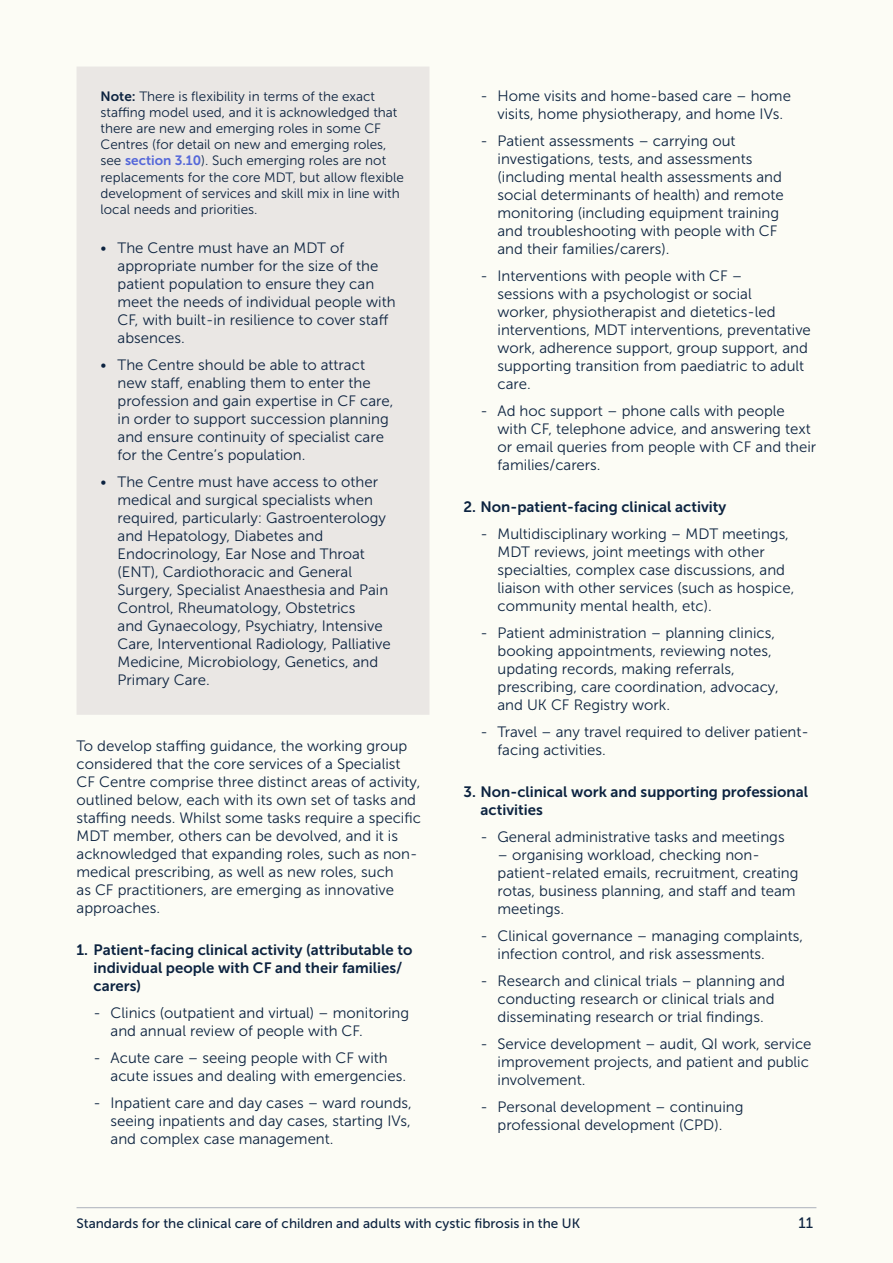
<style>
.page{position:relative;width:893px;height:1263px;background:#fcfcf5}
.page>*{position:absolute;margin:0;border:0;box-sizing:border-box;transform-origin:0 0}
.t1{font:15px/18px "Museo Sans 300";color:#0c2340}
.t2{font:15px/18px "Museo Sans 700";color:#0c2340}
.t3{font:15px "Museo Sans 500";color:#0c2340}
.t4{font:13.5px/16.2px "Museo Sans 300";color:#0c2340}
.t5{font:13.5px "Museo Sans 500";color:#0c2340}
.s1{font-family:"Museo Sans 700"}
.s2{font-family:"Museo Sans 700";color:#5467d9}
</style>
<div class="page">
<hr style="left:77px;top:1207px;width:739px;height:1px;background:#abb0bb">
<div style="left:89px;top:79px;width:328px;height:624px;background:#eae7e4"></div>
<div style="left:77px;top:67px;width:352px;height:648px;border:24px solid #eae7e4"></div>
<p class="t4" style="left:101px;top:88px;width:305px"><span class="s1">Note:</span> There is flexibility in terms of the exact staffing model used, and it is acknowledged that there are new and emerging roles in some CF Centres (for detail on new and emerging roles, see <span class="s2">section 3.10</span>). Such emerging roles are not replacements for the core MDT, but allow flexible development of services and skill mix in line with local needs and priorities.</p>
<p class="t1" style="left:118px;top:239px;width:280px;text-indent:-17px">• The Centre must have an MDT of appropriate number for the size of the patient population to ensure they can meet the needs of individual people with CF, with built-in resilience to cover staff absences.</p>
<p class="t1" style="left:118px;top:356px;width:277px;text-indent:-17px">• The Centre should be able to attract new staff, enabling them to enter the profession and gain expertise in CF care, in order to support succession planning and ensure continuity of specialist care for the Centre’s population.</p>
<p class="t1" style="left:118px;top:473px;width:275px;text-indent:-17px">• The Centre must have access to other medical and surgical specialists when required, particularly: Gastroenterology and Hepatology, Diabetes and Endocrinology, Ear Nose and Throat (ENT), Cardiothoracic and General Surgery, Specialist Anaesthesia and Pain Control, Rheumatology, Obstetrics<br>and Gynaecology, Psychiatry, Intensive Care, Interventional Radiology, Palliative Medicine, Microbiology, Genetics, and Primary Care.</p>
<p class="t1" style="left:77px;top:737px;width:346px">To develop staffing guidance, the working group considered that the core services of a Specialist CF Centre comprise three distinct areas of activity, outlined below, each with its own set of tasks and staffing needs. Whilst some tasks require a specific MDT member, others can be devolved, and it is acknowledged that expanding roles, such as non&shy;medical prescribing, as well as new roles, such<br>as CF practitioners, are emerging as innovative approaches.</p>
<p class="t2" style="left:94px;top:941px;width:320px;text-indent:-17px">1. Patient-facing clinical activity (attributable to individual people with CF and their families/ carers)</p>
<p class="t1" style="left:111px;top:1004px;width:300px;text-indent:-17px">- Clinics (outpatient and virtual) – monitoring and annual review of people with CF.</p>
<p class="t1" style="left:111px;top:1049px;width:297px;text-indent:-17px">- Acute care – seeing people with CF with acute issues and dealing with emergencies.</p>
<p class="t1" style="left:111px;top:1094px;width:303px;text-align:justify;text-indent:-17px">- Inpatient care and day cases – ward rounds, seeing inpatients and day cases, starting IVs, and complex case management.</p>
<p class="t1" style="left:497px;top:87px;width:295px;text-indent:-17px">- Home visits and home-based care – home visits, home physiotherapy, and home IVs.</p>
<p class="t1" style="left:497px;top:132px;width:288px;text-indent:-17px">- Patient assessments – carrying out investigations, tests, and assessments (including mental health assessments and social determinants of health) and remote monitoring (including equipment training and troubleshooting with people with CF and their families/carers).</p>
<p class="t1" style="left:497px;top:267px;width:315px;text-indent:-17px">- Interventions with people with CF –<br>sessions with a psychologist or social<br>worker, physiotherapist and dietetics-led interventions, MDT interventions, preventative work, adherence support, group support, and supporting transition from paediatric to adult care.</p>
<p class="t1" style="left:497px;top:402px;width:320px;text-indent:-17px">- Ad hoc support – phone calls with people with CF, telephone advice, and answering text or email queries from people with CF and their families/carers.</p>
<p class="t2" style="left:463px;top:498px;width:264px">2. Non-patient-facing clinical activity</p>
<p class="t1" style="left:497px;top:525px;width:298px;text-indent:-17px">- Multidisciplinary working – MDT meetings, MDT reviews, joint meetings with other specialties, complex case discussions, and liaison with other services (such as hospice, community mental health, etc).</p>
<p class="t1" style="left:497px;top:624px;width:283px;text-indent:-17px">- Patient administration – planning clinics, booking appointments, reviewing notes, updating records, making referrals, prescribing, care coordination, advocacy, and UK CF Registry work.</p>
<p class="t1" style="left:497px;top:723px;width:313px;text-indent:-17px">- Travel – any travel required to deliver patient&shy;facing activities.</p>
<p class="t2" style="left:480px;top:783px;width:329px;text-indent:-17px">3. Non-clinical work and supporting professional activities</p>
<p class="t1" style="left:480px;top:828px;width:306px">- General administrative tasks and meetings</p>
<p class="t1" style="left:497px;top:846px;width:303px">– organising workload, checking non&shy;patient-related emails, recruitment, creating rotas, business planning, and staff and team meetings.</p>
<p class="t1" style="left:497px;top:927px;width:307px;text-indent:-17px">- Clinical governance – managing complaints, infection control, and risk assessments.</p>
<p class="t1" style="left:480px;top:972px;width:306px;text-align:center">- Research and clinical trials – planning and conducting research or clinical trials and disseminating research or trial findings.</p>
<p class="t1" style="left:497px;top:1035px;width:316px;text-indent:-17px">- Service development – audit, QI work, service improvement projects, and patient and public involvement.</p>
<p class="t1" style="left:480px;top:1098px;width:265px;text-align:center">- Personal development – continuing professional development (CPD).</p>
<p class="t5" style="left:77px;top:1215px;width:505px">Standards for the clinical care of children and adults with cystic fibrosis in the UK</p>
<p class="t3" style="left:798px;top:1214px;width:16px">11</p>
</div>
